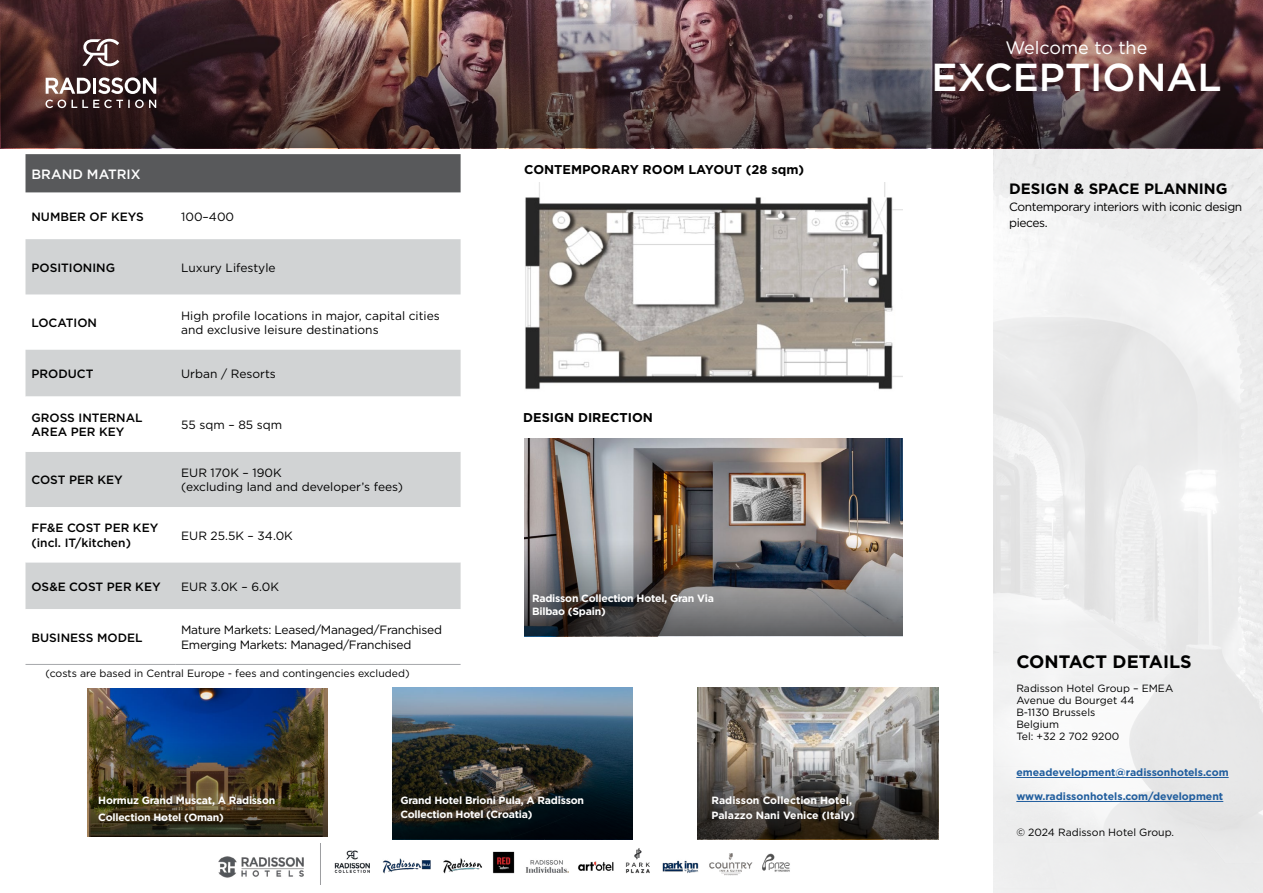
<style>
.page{position:relative;width:1263px;height:893px;background:#fff}
.page>*{position:absolute;margin:0;border:0;box-sizing:border-box;transform-origin:0 0}
.t1{font:500 39px "Gotham";color:#fff}
.t2{font:700 18px "Gotham";color:#000}
.t3{font:18px "Gotham";color:#fff}
.t4{font:700 15px "Gotham";color:#000}
.t5{font:500 13.5px "Gotham";color:#fff}
.t6{font:700 12.75px "Gotham";color:#000}
.t7{font:12px/14.4px "Gotham";color:#000}
.t8{font:500 12px/14.4px "Gotham";color:#000}
.t9{font:12px/14.4px "Gotham";letter-spacing:-.025em;color:#000}
.t10{font:12px/16.5px "Gotham";letter-spacing:-.035em;color:#000}
.t11{font:10.5px/12px "Gotham";color:#000}
.t12{font:700 10.5px/13.5px "Gotham";letter-spacing:-.02em;color:#fff}
.t13{font:700 10.5px "Gotham";color:#215e9e}
.t14{font:700 10.5px/15px "Gotham";color:#fff}
</style>
<div class="page">
<img style="left:218px;top:843px;width:572px;height:41px">
<div style="left:26px;top:154px;width:435px;height:38px;background:#58595b"></div>
<svg style="left:26px;top:239px;width:435px;height:157px;fill:#d1d3d4"></svg>
<svg style="left:26px;top:396px;width:435px;height:213px"></svg>
<hr style="left:26px;top:664px;width:149px;height:1px;background:#a5a7aa">
<hr style="left:175px;top:664px;width:286px;height:1px;background:#a5a7aa">
<img style="left:392px;top:687px;width:241px;height:55px">
<img style="left:698px;top:687px;width:240px;height:55px">
<img style="left:87px;top:689px;width:241px;height:148px">
<svg style="left:392px;top:742px;width:241px;height:97px;background:#1d2220"></svg>
<img style="left:89px;top:742px;width:239px;height:95px">
<svg style="left:698px;top:742px;width:240px;height:97px;background:#615c57"></svg>
<img style="left:525px;top:182px;width:377px;height:208px">
<img style="left:524px;top:438px;width:378px;height:101px">
<img style="left:524px;top:539px;width:378px;height:97px">
<hr style="left:1016px;top:777px;width:213px;height:1px;background:#215e9e">
<hr style="left:1016px;top:801px;width:207px;height:1px;background:#215e9e">
<img style="left:1px;top:0;width:1262px;height:148px">
<svg style="left:83px;top:39px;width:36px;height:27px"></svg>
<svg style="left:46px;top:78px;width:45px;height:16px"></svg>
<hr style="left:93px;top:78px;width:3px;height:16px;background:#fff">
<svg style="left:98px;top:77px;width:58px;height:17px"></svg>
<svg style="left:45px;top:100px;width:111px;height:8px"></svg>
<p class="t5" style="left:32px;top:165px;width:111px">BRAND MATRIX</p>
<p class="t8" style="left:32px;top:209px;width:114px">NUMBER OF KEYS</p>
<p class="t7" style="left:181px;top:209px;width:55px">100–400</p>
<p class="t8" style="left:32px;top:260px;width:85px">POSITIONING</p>
<p class="t7" style="left:181px;top:260px;width:96px">Luxury Lifestyle</p>
<p class="t8" style="left:32px;top:315px;width:67px">LOCATION</p>
<p class="t7" style="left:181px;top:308px;width:260px">High profile locations in major, capital cities and exclusive leisure destinations</p>
<p class="t8" style="left:32px;top:366px;width:63px">PRODUCT</p>
<p class="t7" style="left:181px;top:366px;width:96px">Urban / Resorts</p>
<p class="t8" style="left:32px;top:410px;width:113px">GROSS INTERNAL<br>AREA PER KEY</p>
<p class="t7" style="left:181px;top:417px;width:102px">55 sqm – 85 sqm</p>
<p class="t8" style="left:32px;top:473px;width:93px">COST PER KEY</p>
<p class="t7" style="left:181px;top:465px;width:223px">EUR 170K – 190K<br>(excluding land and developer’s fees)</p>
<p class="t8" style="left:32px;top:521px;width:128px">FF&amp;E COST PER KEY (incl. IT/kitchen)</p>
<p class="t7" style="left:181px;top:528px;width:113px">EUR 25.5K – 34.0K</p>
<p class="t8" style="left:32px;top:579px;width:131px">OS&amp;E COST PER KEY</p>
<p class="t7" style="left:181px;top:579px;width:99px">EUR 3.0K – 6.0K</p>
<p class="t8" style="left:32px;top:630px;width:113px">BUSINESS MODEL</p>
<p class="t9" style="left:181px;top:623px;width:262px">Mature Markets: Leased/Managed/Franchised<br>Emerging Markets: Managed/Franchised</p>
<p class="t11" style="left:45px;top:667px;width:366px">(costs are based in Central Europe - fees and contingencies excluded)</p>
<p class="t6" style="left:524px;top:161px;width:281px">CONTEMPORARY ROOM LAYOUT (28 sqm)</p>
<p class="t6" style="left:523px;top:409px;width:131px">DESIGN DIRECTION</p>
<p class="t12" style="left:532px;top:591px;width:183px">Radisson Collection Hotel, Gran Via<br>Bilbao (Spain)</p>
<p class="t12" style="left:98px;top:792px;width:179px;line-height:16.5px">Hormuz Grand Muscat, A Radisson<br>Collection Hotel (Oman)</p>
<p class="t14" style="left:711px;top:793px;width:145px">Radisson Collection Hotel,<br>Palazzo Nani Venice (Italy)</p>
<p class="t12" style="left:400px;top:794px;width:185px">Grand Hotel Brioni Pula, A Radisson<br>Collection Hotel (Croatia)</p>
<h2 class="t3" style="left:1005px;top:36px;width:143px">Welcome to the</h2>
<h1 class="t1" style="left:931px;top:52px;width:292px">EXCEPTIONAL</h1>
<p class="t4" style="left:1009px;top:179px;width:220px">DESIGN &amp; SPACE PLANNING</p>
<p class="t10" style="left:1009px;top:198px;width:235px">Contemporary interiors with iconic design pieces.</p>
<h2 class="t2" style="left:1016px;top:650px;width:177px">CONTACT DETAILS</h2>
<p class="t11" style="left:1016px;top:682px;width:158px">Radisson Hotel Group – EMEA<br>Avenue du Bourget 44<br>B-1130 Brussels<br>Belgium<br>Tel: +32 2 702 9200</p>
<p class="t13" style="left:1016px;top:766px;width:214px">emeadevelopment@radissonhotels.com</p>
<p class="t13" style="left:1016px;top:790px;width:208px">www.radissonhotels.com/development</p>
<p class="t11" style="left:1016px;top:826px;width:159px">© 2024 Radisson Hotel Group.</p>
</div>
